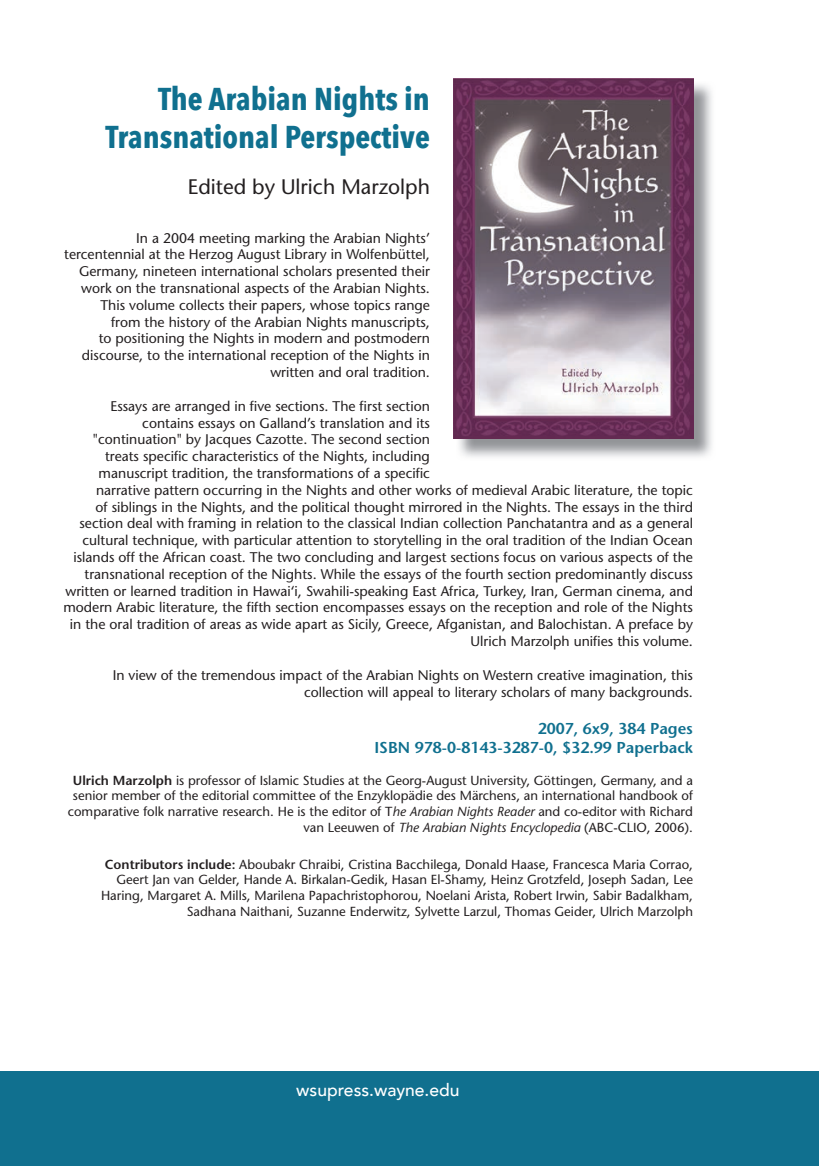
<style>
.page{position:relative;width:819px;height:1166px;background:#fff}
.page>*{position:absolute;margin:0;border:0;box-sizing:border-box;transform-origin:0 0}
.t1{font:700 31.5px/37.8px "Avenir Next Condensed";color:#10708f;text-align:right}
.t2{font:21px "Stone Sans";color:#231f20}
.t3{font:500 17.5px "Avenir";color:#fff}
.t4{font:600 15.75px/18.9px "Stone Sans";color:#10708f;text-align:right}
.t5{font:14px/16.8px "Stone Sans";color:#231f20;text-align:right}
.t6{font:13.12px/15.8px "Stone Sans";color:#231f20;text-align:right}
.s1{font-weight:600}
.s2{font-style:italic}
</style>
<div class="page">
<div style="left:0;top:1071px;width:819px;height:95px;background:#10708f"></div>
<img style="left:456px;top:81px;width:256px;height:376px">
<img style="left:454px;top:79px;width:239px;height:359px">
<h1 class="t1" style="left:106px;top:80px;width:326px">The Arabian Nights in<br>Transnational Perspective</h1>
<h2 class="t2" style="left:188px;top:174px;width:244px">Edited by Ulrich Marzolph</h2>
<p class="t5" style="left:64px;top:229px;width:367px">In a 2004 meeting marking the Arabian Nights’ tercentennial at the Herzog August Library in Wolfenbüttel, Germany, nineteen international scholars presented their work on the transnational aspects of the Arabian Nights.<br>This volume collects their papers, whose topics range<br>from the history of the Arabian Nights manuscripts,<br>to positioning the Nights in modern and postmodern discourse, to the international reception of the Nights in written and oral tradition.</p>
<p class="t5" style="left:110px;top:397px;width:321px">Essays are arranged in five sections. The first section</p>
<p class="t5" style="left:142px;top:414px;width:289px">contains essays on Galland’s translation and its</p>
<p class="t5" style="left:93px;top:431px;width:339px">"continuation" by Jacques Cazotte. The second section</p>
<p class="t5" style="left:105px;top:448px;width:326px">treats specific characteristics of the Nights, including</p>
<p class="t5" style="left:99px;top:464px;width:333px">manuscript tradition, the transformations of a specific</p>
<p class="t5" style="left:96px;top:481px;width:598px">narrative pattern occurring in the Nights and other works of medieval Arabic literature, the topic</p>
<p class="t5" style="left:96px;top:498px;width:599px">of siblings in the Nights, and the political thought mirrored in the Nights. The essays in the third</p>
<p class="t5" style="left:80px;top:515px;width:615px">section deal with framing in relation to the classical Indian collection Panchatantra and as a general</p>
<p class="t5" style="left:83px;top:532px;width:612px">cultural technique, with particular attention to storytelling in the oral tradition of the Indian Ocean</p>
<p class="t5" style="left:74px;top:548px;width:621px">islands off the African coast. The two concluding and largest sections focus on various aspects of the</p>
<p class="t5" style="left:85px;top:565px;width:610px">transnational reception of the Nights. While the essays of the fourth section predominantly discuss</p>
<p class="t5" style="left:65px;top:582px;width:629px">written or learned tradition in Hawai‘i, Swahili-speaking East Africa, Turkey, Iran, German cinema, and</p>
<p class="t5" style="left:63px;top:599px;width:631px">modern Arabic literature, the fifth section encompasses essays on the reception and role of the Nights</p>
<p class="t5" style="left:70px;top:616px;width:625px">in the oral tradition of areas as wide apart as Sicily, Greece, Afganistan, and Balochistan. A preface by</p>
<p class="t5" style="left:471px;top:632px;width:224px">Ulrich Marzolph unifies this volume.</p>
<p class="t5" style="left:113px;top:665px;width:582px;line-height:17.8px">In view of the tremendous impact of the Arabian Nights on Western creative imagination, this collection will appeal to literary scholars of many backgrounds.</p>
<p class="t4" style="left:374px;top:719px;width:320px">2007 , 6x9 , 384 Pages<br>ISBN 978-0-8143-3287-0 , $ 32.99 Paperback</p>
<p class="t6" style="left:68px;top:772px;width:627px"><span class="s1">Ulrich Marzolph</span> is professor of Islamic Studies at the Georg-August University, Göttingen, Germany, and a senior member of the editorial committee of the Enzyklopädie des Märchens, an international handbook of comparative folk narrative research. He is the editor of T<span class="s2">he Arabian Nights Reader</span> and co-editor with Richard van Leeuwen of <span class="s2">The Arabian Nights Encyclopedia</span> (ABC-CLIO, 2006).</p>
<p class="t6" style="left:101px;top:856px;width:593px"><span class="s1">Contributors include:</span> Aboubakr Chraibi, Cristina Bacchilega, Donald Haase, Francesca Maria Corrao, Geert Jan van Gelder, Hande A. Birkalan-Gedik, Hasan El-Shamy, Heinz Grotzfeld, Joseph Sadan, Lee Haring, Margaret A. Mills, Marilena Papachristophorou, Noelani Arista, Robert Irwin, Sabir Badalkham, Sadhana Naithani, Suzanne Enderwitz, Sylvette Larzul, Thomas Geider, Ulrich Marzolph</p>
<p class="t3" style="left:296px;top:1074px;width:165px">wsupress.wayne.edu</p>
</div>
